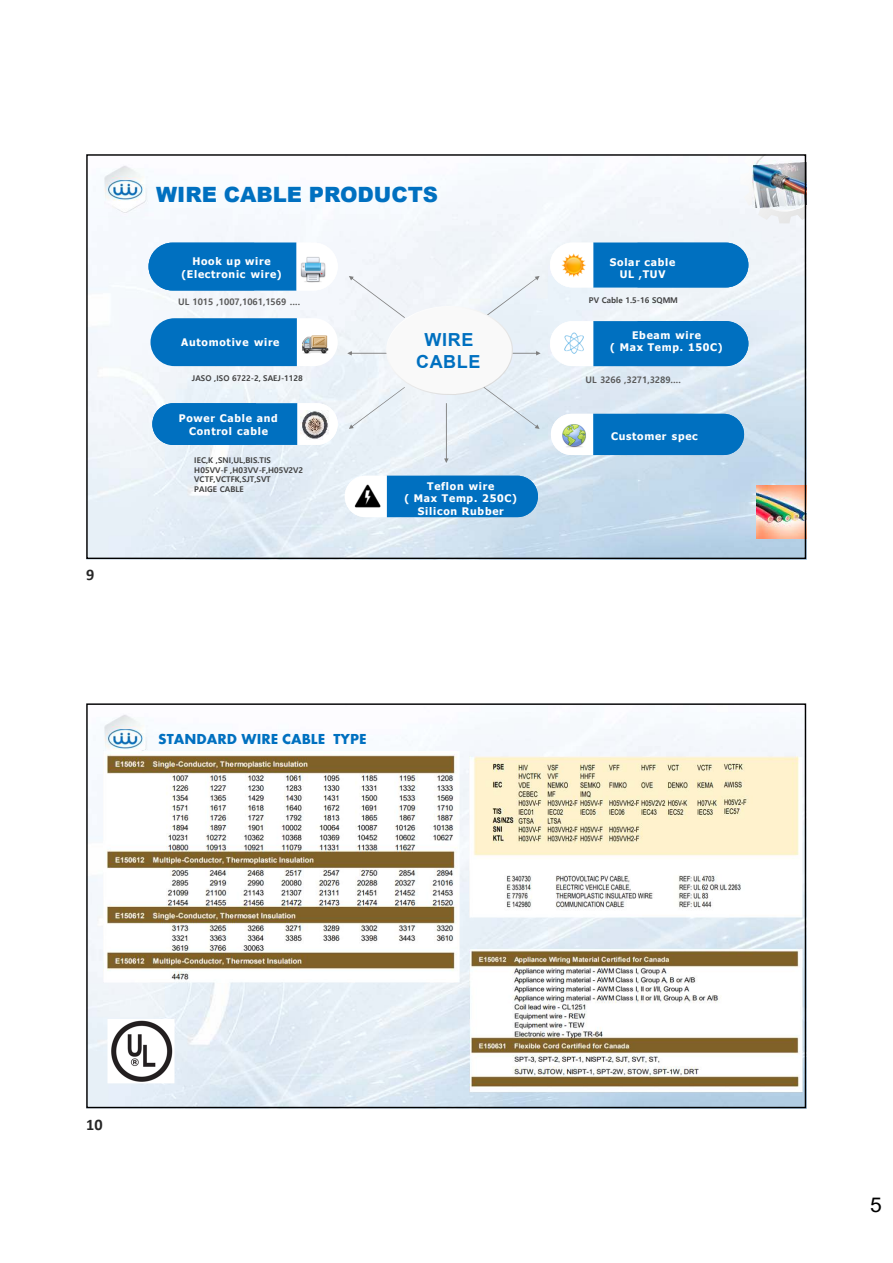
<style>
.page{position:relative;width:893px;height:1263px;background:#fff}
.page>*{position:absolute;margin:0;border:0;box-sizing:border-box;transform-origin:0 0}
.t1{font:900 21px "Arial";color:#0070c0}
.t2{font:20.4px "Arial";color:#000}
.t3{font:700 18px "Arial";letter-spacing:.04em;color:#0070c0}
.t4{font:700 16.2px "Calibri";color:#262626}
.t5{font:700 15px "Aharoni";color:#0070c0}
.t6{font:700 10.5px/12.6px "Tahoma";letter-spacing:.075em;color:#fff;text-align:center}
.t7{font:700 9px "Malgun Gothic";color:#595959}
.t8{font:700 7.95px/9.4px "Malgun Gothic";color:#404040}
</style>
<div class="page">
<img style="left:88px;top:174px;width:716px;height:383px">
<div style="left:483px;top:276px;width:56px;height:42px;background:#edf3f9"></div>
<svg style="left:347px;top:351px;width:39px;height:4px"></svg>
<svg style="left:513px;top:351px;width:28px;height:4px"></svg>
<img style="left:740px;top:174px;width:64px;height:49px">
<img style="left:752px;top:156px;width:52px;height:56px">
<img style="left:386px;top:306px;width:127px;height:89px">
<svg style="left:550px;top:321px;width:198px;height:45px"></svg>
<svg style="left:550px;top:243px;width:198px;height:44px"></svg>
<svg style="left:150px;top:318px;width:188px;height:48px"></svg>
<svg style="left:148px;top:243px;width:190px;height:48px"></svg>
<svg style="left:152px;top:403px;width:186px;height:42px"></svg>
<svg style="left:483px;top:387px;width:56px;height:42px"></svg>
<div style="left:349px;top:276px;width:56px;height:42px;background:#f1f4f9"></div>
<svg style="left:349px;top:387px;width:56px;height:42px"></svg>
<svg style="left:551px;top:414px;width:193px;height:41px"></svg>
<img style="left:757px;top:486px;width:47px;height:52px">
<img style="left:301px;top:411px;width:28px;height:28px">
<img style="left:752px;top:161px;width:52px;height:47px">
<img style="left:97px;top:165px;width:56px;height:52px">
<img style="left:299px;top:256px;width:29px;height:28px">
<img style="left:301px;top:329px;width:29px;height:29px">
<img style="left:561px;top:253px;width:25px;height:25px">
<img style="left:560px;top:329px;width:27px;height:27px">
<img style="left:561px;top:422px;width:26px;height:27px">
<svg style="left:345px;top:476px;width:193px;height:41px"></svg>
<img style="left:353px;top:482px;width:29px;height:29px">
<svg style="left:444px;top:403px;width:5px;height:60px"></svg>
<img style="left:88px;top:723px;width:716px;height:383px">
<img style="left:97px;top:714px;width:56px;height:52px">
<img style="left:104px;top:751px;width:355px;height:231px">
<img style="left:469px;top:948px;width:333px;height:144px">
<img style="left:469px;top:757px;width:333px;height:160px">
<img style="left:108px;top:1019px;width:67px;height:64px">
<h3 class="t4" style="left:86px;top:565px;width:10px">9</h3>
<h1 class="t1" style="left:156px;top:182px;width:283px">WIRE CABLE PRODUCTS</h1>
<p class="t6" style="left:181px;top:256px;width:102px">Hook up wire (Electronic wire)</p>
<p class="t7" style="left:178px;top:296px;width:124px">UL 1015 ,1007,1061,1569 ….</p>
<p class="t6" style="left:181px;top:337px;width:100px">Automotive wire</p>
<p class="t8" style="left:192px;top:374px;width:112px">JASO ,ISO 6722-2, SAEJ-1128</p>
<p class="t6" style="left:179px;top:412px;width:101px;line-height:13.5px">Power Cable and<br>Control cable</p>
<p class="t8" style="left:194px;top:456px;width:110px">IEC,K ,SNI,UL,BIS.TIS<br>H05VV-F ,H03VV-F,H05V2V2<br>VCTF,VCTFK,SJT,SVT<br>PAIGE CABLE</p>
<h3 class="t3" style="left:424px;top:333px;width:51px">WIRE</h3>
<h3 class="t3" style="left:416px;top:355px;width:66px">CABLE</h3>
<p class="t6" style="left:404px;top:480px;width:114px">Teflon wire<br>( Max Temp. 250C)<br>Silicon Rubber</p>
<h3 class="t5" style="left:158px;top:733px;width:210px">STANDARD WIRE CABLE TYPE</h3>
<p class="t6" style="left:610px;top:256px;width:67px">Solar cable<br>UL ,TUV</p>
<p class="t8" style="left:589px;top:295px;width:90px">PV Cable 1.5-16 SQMM</p>
<p class="t6" style="left:632px;top:329px;width:70px">Ebeam wire</p>
<p class="t6" style="left:610px;top:342px;width:114px">( Max Temp. 150C)</p>
<p class="t7" style="left:586px;top:375px;width:97px">UL 3266 ,3271,3289….</p>
<p class="t6" style="left:611px;top:430px;width:88px">Customer spec</p>
<h3 class="t4" style="left:86px;top:1114px;width:18px">10</h3>
<h2 class="t2" style="left:870px;top:1197px;width:13px">5</h2>
</div>
